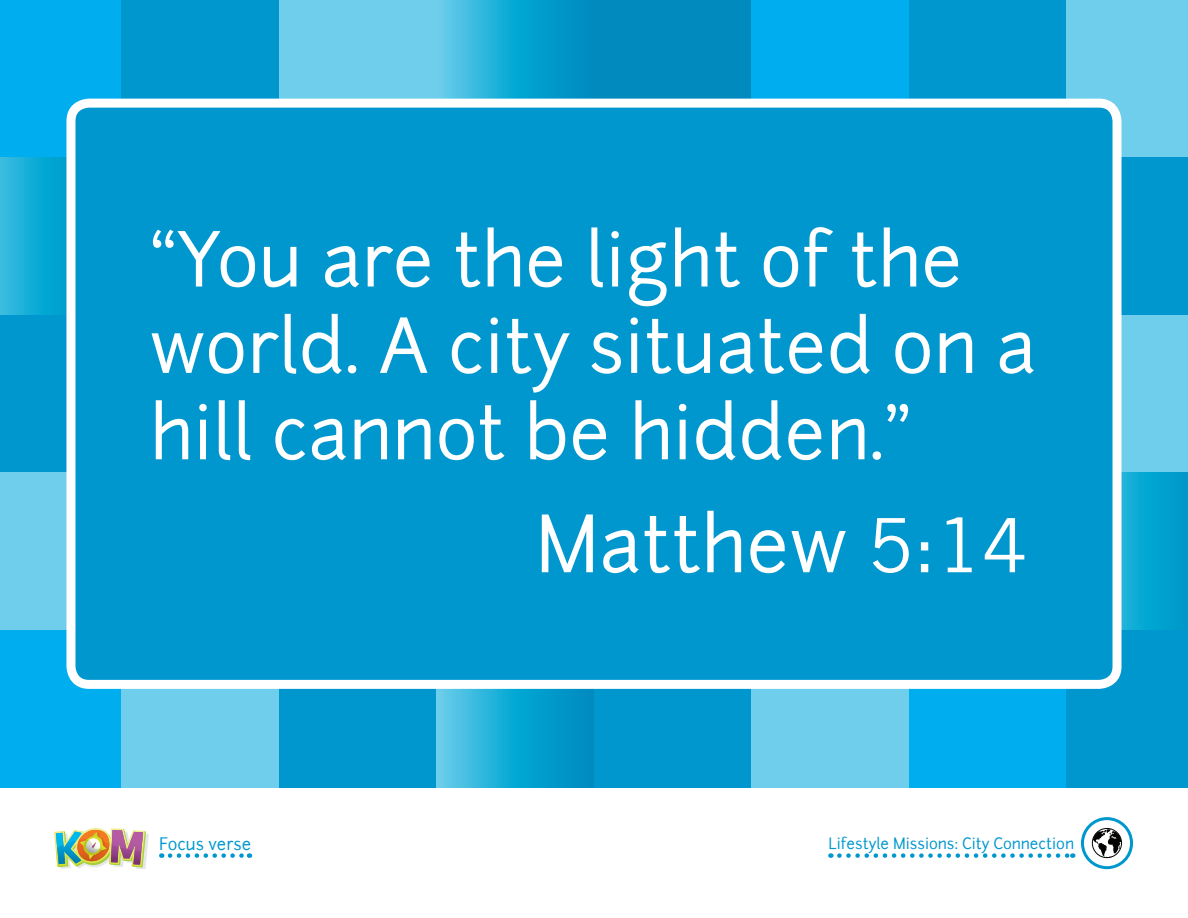
<style>
.page{position:relative;width:1188px;height:918px;background:#fff}
.page>*{position:absolute;margin:0;border:0;box-sizing:border-box;transform-origin:0 0}
.t1{font:75px "Junction";color:#fff}
.t2{font:72px/86.4px "Junction";color:#fff}
.t3{font:16.5px "Junction";color:#0097cf}
.t4{font:15px "Junction";color:#0097cf}
.s1{font-family:"Trade Gothic LT Std"}
</style>
<div class="page">
<div style="left:0;top:0;width:122px;height:158px;background:#00aeef"></div>
<div style="left:122px;top:0;width:157px;height:158px;background:#0097cf"></div>
<div style="left:279px;top:0;width:157px;height:158px;background:#6eceeb"></div>
<svg style="left:436px;top:0;width:158px;height:99px;background:#1daad4"></svg>
<div style="left:594px;top:0;width:158px;height:158px;background:#008abe"></div>
<div style="left:752px;top:0;width:157px;height:158px;background:#00aeef"></div>
<div style="left:909px;top:0;width:157px;height:158px;background:#0097cf"></div>
<div style="left:1066px;top:0;width:122px;height:158px;background:#6eceeb"></div>
<svg style="left:0;top:158px;width:66px;height:157px;background:#15add6"></svg>
<div style="left:1066px;top:158px;width:122px;height:157px;background:#0097cf"></div>
<div style="left:0;top:315px;width:122px;height:157px;background:#0097cf"></div>
<div style="left:1066px;top:315px;width:122px;height:157px;background:#6eceeb"></div>
<div style="left:0;top:472px;width:122px;height:158px;background:#6eceeb"></div>
<svg style="left:1122px;top:472px;width:66px;height:158px;background:#06a4d1"></svg>
<div style="left:0;top:630px;width:122px;height:158px;background:#00aeef"></div>
<div style="left:122px;top:630px;width:157px;height:158px;background:#6eceeb"></div>
<div style="left:279px;top:630px;width:157px;height:158px;background:#0097cf"></div>
<svg style="left:436px;top:689px;width:158px;height:99px;background:#1ca9d4"></svg>
<div style="left:594px;top:630px;width:158px;height:158px;background:#0097cf"></div>
<div style="left:752px;top:630px;width:157px;height:158px;background:#6eceeb"></div>
<div style="left:909px;top:630px;width:157px;height:158px;background:#00aeef"></div>
<div style="left:1066px;top:630px;width:122px;height:158px;background:#0097cf"></div>
<div style="left:71px;top:103px;width:1046px;height:581px;background:#0097cf;border-radius:18px"></div>
<div style="left:66px;top:99px;width:1056px;height:590px;border:9px solid #fff;border-radius:18px"></div>
<div style="left:1081px;top:817px;width:52px;height:52px;border:3px solid #0097cf;border-radius:50%"></div>
<div style="left:1092px;top:828px;width:30px;height:30px;border:1px solid #040503;border-radius:50%"></div>
<svg style="left:1093px;top:829px;width:28px;height:29px"></svg>
<svg style="left:839px;top:853px;width:234px;height:5px"></svg>
<svg style="left:170px;top:853px;width:80px;height:5px"></svg>
<img style="left:54px;top:828px;width:95px;height:41px">
<p class="t2" style="left:150px;top:217px;width:888px">“You are the light of the world. A city situated on a hill cannot be hidden.”</p>
<p class="t1" style="left:536px;top:497px;width:494px">Matthew <span class="s1">5:14</span></p>
<p class="t3" style="left:159px;top:833px;width:94px">Focus verse</p>
<p class="t4" style="left:829px;top:834px;width:247px">Lifestyle Missions: City Connection</p>
</div>
